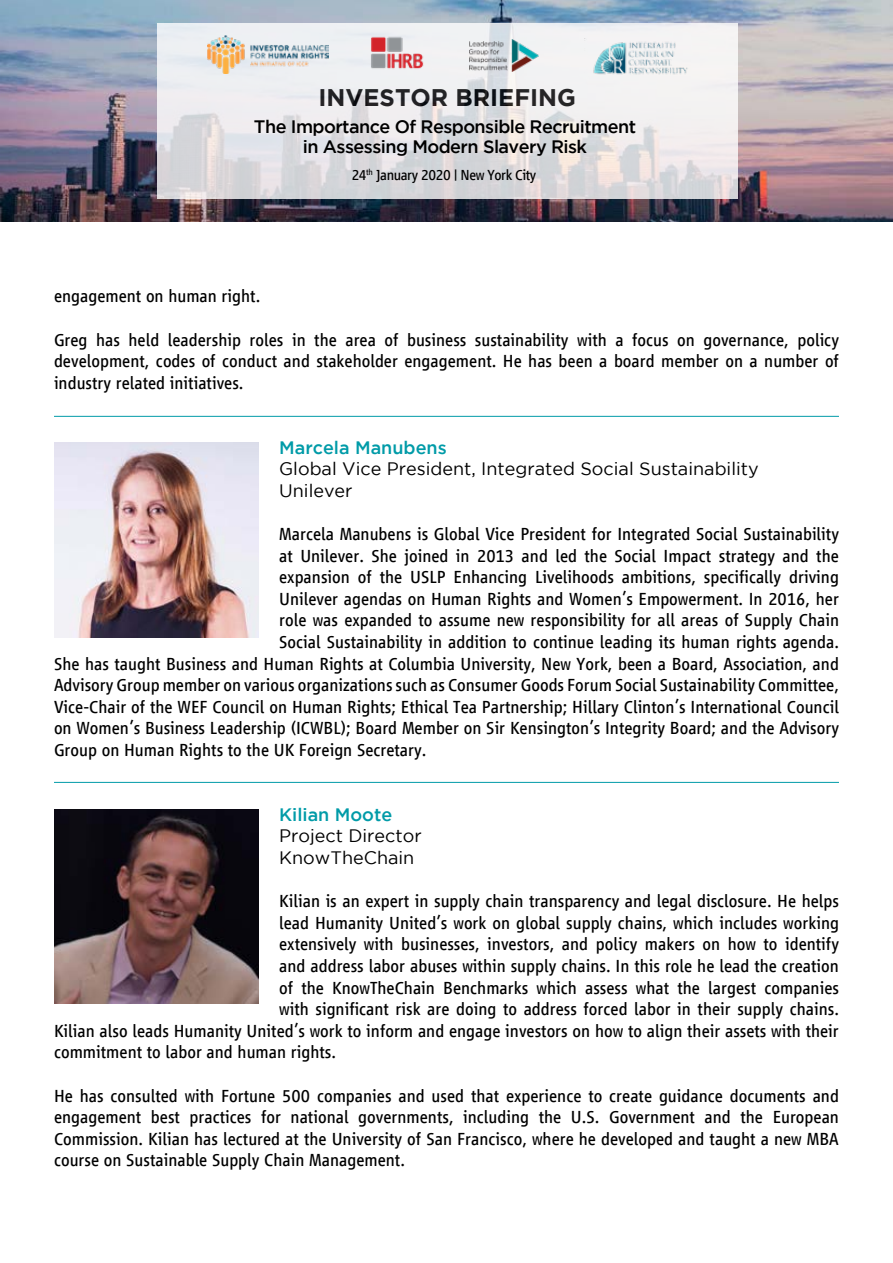
<style>
.page{position:relative;width:893px;height:1263px;background:#fff}
.page>*{position:absolute;margin:0;border:0;box-sizing:border-box;transform-origin:0 0}
.t1{font:700 24px "Gotham";color:#000}
.t2{font:18px/21.6px "Vialog LT Com";color:#000;text-align:justify}
.t3{font:18px/21.6px "Gotham";color:#000}
.t4{font:500 18px/19.5px "Gotham";letter-spacing:-.03em;color:#000;text-align:center}
.t5{font:500 18px "Gotham";color:#009ba8}
.t6{font:15px "Vialog LT Com";letter-spacing:-.03em;color:#000}
</style>
<div class="page">
<img style="left:0;top:0;width:893px;height:222px">
<svg style="left:157px;top:23px;width:580px;height:176px;fill:#edebed"></svg>
<img style="left:207px;top:35px;width:122px;height:38px">
<img style="left:360px;top:24px;width:73px;height:57px">
<img style="left:469px;top:40px;width:69px;height:31px">
<img style="left:585px;top:33px;width:110px;height:48px">
<img style="left:54px;top:443px;width:204px;height:194px">
<img style="left:54px;top:809px;width:204px;height:194px">
<hr style="left:54px;top:782px;width:785px;height:1px;background:#009ba8">
<hr style="left:54px;top:416px;width:785px;height:1px;background:#009ba8">
<h1 class="t1" style="left:319px;top:83px;width:259px">INVESTOR BRIEFING</h1>
<p class="t4" style="left:254px;top:117px;width:384px">The Importance Of Responsible Recruitment in Assessing Modern Slavery Risk</p>
<p class="t6" style="left:352px;top:167px;width:186px">24<sup>th</sup> January 2020 | New York City</p>
<p class="t2" style="left:54px;top:286px;width:208px">engagement on human right.</p>
<p class="t2" style="left:54px;top:329px;width:786px">Greg has held leadership roles in the area of business sustainability with a focus on governance, policy development, codes of conduct and stakeholder engagement. He has been a board member on a number of industry related initiatives.</p>
<p class="t5" style="left:279px;top:437px;width:169px">Marcela Manubens</p>
<p class="t3" style="left:279px;top:458px;width:481px">Global Vice President, Integrated Social Sustainability<br>Unilever</p>
<p class="t2" style="left:279px;top:523px;width:561px">Marcela Manubens is Global Vice President for Integrated Social Sustainability</p>
<p class="t2" style="left:279px;top:545px;width:561px">at Unilever. She joined in 2013 and led the Social Impact strategy and the</p>
<p class="t2" style="left:279px;top:566px;width:561px">expansion of the USLP Enhancing Livelihoods ambitions, specifically driving</p>
<p class="t2" style="left:279px;top:588px;width:561px">Unilever agendas on Human Rights and Women’s Empowerment. In 2016, her</p>
<p class="t2" style="left:279px;top:610px;width:561px">role was expanded to assume new responsibility for all areas of Supply Chain</p>
<p class="t2" style="left:279px;top:631px;width:561px">Social Sustainability in addition to continue leading its human rights agenda.</p>
<p class="t2" style="left:54px;top:653px;width:786px">She has taught Business and Human Rights at Columbia University, New York, been a Board, Association, and</p>
<p class="t2" style="left:54px;top:674px;width:786px">Advisory Group member on various organizations such as Consumer Goods Forum Social Sustainability Committee,</p>
<p class="t2" style="left:54px;top:696px;width:786px">Vice-Chair of the WEF Council on Human Rights; Ethical Tea Partnership; Hillary Clinton’s International Council</p>
<p class="t2" style="left:54px;top:718px;width:786px">on Women’s Business Leadership (ICWBL); Board Member on Sir Kensington’s Integrity Board; and the Advisory</p>
<p class="t2" style="left:54px;top:739px;width:374px">Group on Human Rights to the UK Foreign Secretary.</p>
<p class="t5" style="left:279px;top:804px;width:115px">Kilian Moote</p>
<p class="t3" style="left:279px;top:825px;width:144px">Project Director<br>KnowTheChain</p>
<p class="t2" style="left:279px;top:890px;width:561px">Kilian is an expert in supply chain transparency and legal disclosure. He helps</p>
<p class="t2" style="left:279px;top:912px;width:561px">lead Humanity United’s work on global supply chains, which includes working</p>
<p class="t2" style="left:279px;top:934px;width:561px">extensively with businesses, investors, and policy makers on how to identify</p>
<p class="t2" style="left:279px;top:955px;width:561px">and address labor abuses within supply chains. In this role he lead the creation</p>
<p class="t2" style="left:279px;top:977px;width:561px">of the KnowTheChain Benchmarks which assess what the largest companies</p>
<p class="t2" style="left:279px;top:998px;width:561px">with significant risk are doing to address forced labor in their supply chains.</p>
<p class="t2" style="left:54px;top:1020px;width:786px">Kilian also leads Humanity United’s work to inform and engage investors on how to align their assets with their</p>
<p class="t2" style="left:54px;top:1042px;width:284px">commitment to labor and human rights.</p>
<p class="t2" style="left:54px;top:1085px;width:786px">He has consulted with Fortune 500 companies and used that experience to create guidance documents and engagement best practices for national governments, including the U.S. Government and the European Commission. Kilian has lectured at the University of San Francisco, where he developed and taught a new MBA course on Sustainable Supply Chain Management.</p>
</div>
